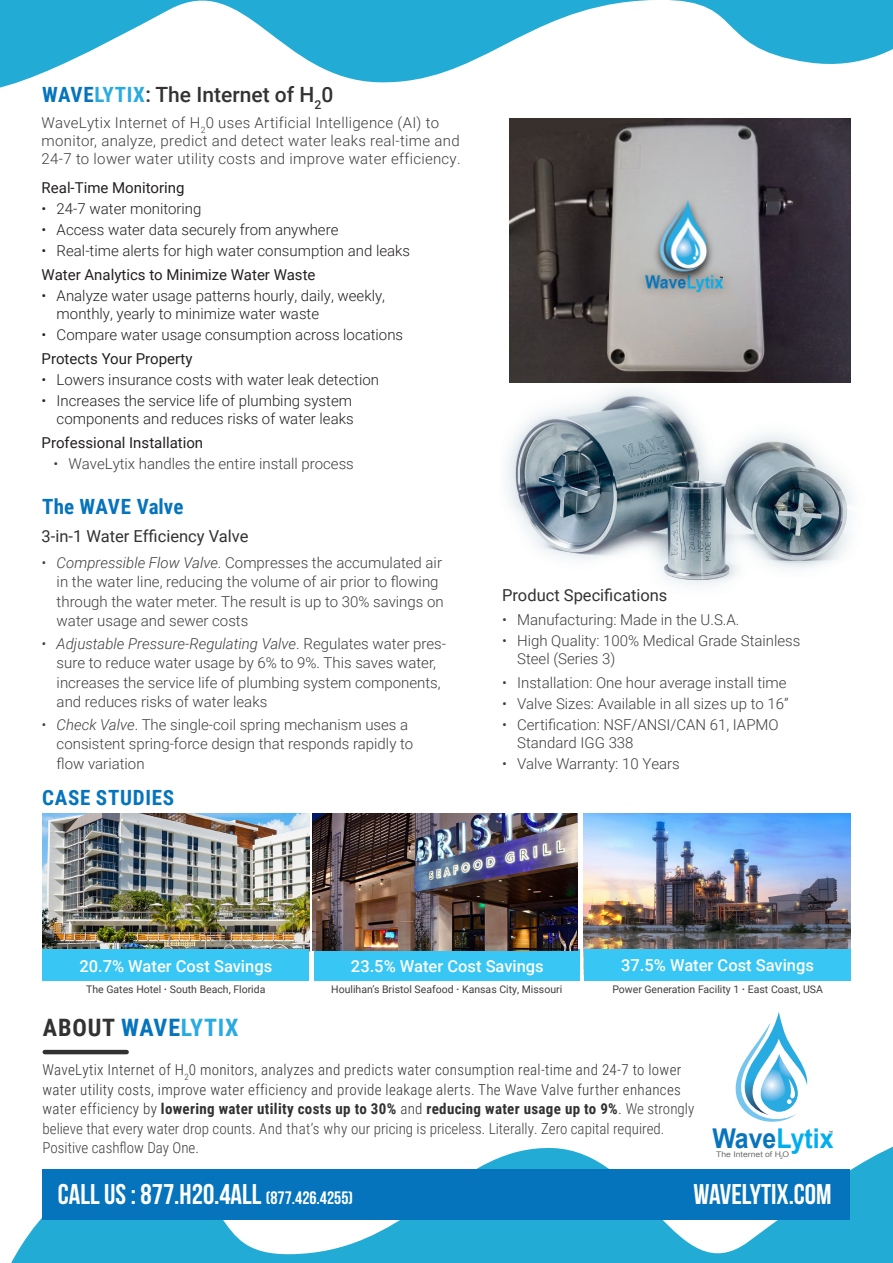
<style>
.page{position:relative;width:893px;height:1263px;background:#fff}
.page>*{position:absolute;margin:0;border:0;box-sizing:border-box;transform-origin:0 0}
.Text_Left_Justify{font:700 28.5px "Bebas Neue";color:#fff}
.t1{font:700 27.3px "Arial";color:#00aeef;scale:.91 1}
.t2{font:700 24px "Roboto Condensed";letter-spacing:.035em;color:#333233}
.Text_Left_Justify-2{font:500 21px "Roboto";color:#333233}
.Text_Left_Justify-3{font:700 21px "Roboto Condensed";color:#0574bc}
.Text_Left_Justify-4{font:700 21px "Roboto Condensed";letter-spacing:.035em;color:#0574bc}
.Subtitle_1{font:500 16.5px "Roboto";color:#fff}
.Text_Left_Justify-5{font:16.5px "Roboto";color:#333233}
.Text_Left_Justify-6{font:300 15px/19.5px "Roboto";color:#3e3e3f}
.t3{font:300 15px/19.5px "Roboto Condensed";letter-spacing:.02em;color:#333233}
.t4{font:300 15px/18px "Roboto";color:#231f20}
.Text_Left_Justify-7{font:300 15px/18px "Roboto";letter-spacing:.02em;color:#3e3e3f}
.Text_Center_Justify{font:15px "Roboto";color:#231f20}
.Subtilte_2{font:10.5px "Roboto";color:#3e3e3f}
.t5{font:7.8px "Arial";color:#6c6d70;scale:1.11 1}
.t6{font:4.35px "Arial";color:#231f20}
.s1{font-family:"Roboto Condensed";font-weight:700;color:#0574bc}
.s2{font-family:"Roboto Condensed";font-weight:700;color:#29abe2}
.s3{font-style:italic}
.s4{font-family:"Montserrat"}
.s5{color:#0574bc}
.s6{color:#29abe2}
.s7{font-weight:700}
.s8{color:#3e3e3f}
.s9{color:#0774bc}
.s10{font-size:18px}
</style>
<div class="page">
<svg style="left:11px;top:1146px;width:882px;height:117px;fill:#22abd5"></svg>
<svg style="left:0;top:0;width:893px;height:88px"></svg>
<div style="left:43px;top:1169px;width:807px;height:51px;background:#0574bc"></div>
<svg style="left:735px;top:1012px;width:73px;height:110px"></svg>
<img style="left:507px;top:378px;width:345px;height:208px">
<img style="left:43px;top:813px;width:266px;height:137px">
<div style="left:43px;top:950px;width:266px;height:31px;background:#38c6f4"></div>
<div style="left:314px;top:950px;width:266px;height:31px;background:#38c6f4"></div>
<img style="left:313px;top:813px;width:264px;height:138px">
<hr style="left:45px;top:1050px;width:82px;height:4px;background:#333233">
<img style="left:584px;top:813px;width:267px;height:137px">
<div style="left:584px;top:950px;width:267px;height:31px;background:#38c6f4"></div>
<img style="left:509px;top:119px;width:341px;height:263px">
<p class="Text_Left_Justify-2" style="left:42px;top:80px;width:293px"><span class="s1">WAVE</span><span class="s2">LYTIX</span>: The Internet of H<sub>2</sub>0</p>
<p class="Text_Left_Justify-7" style="left:42px;top:113px;width:420px">WaveLytix Internet of H<sub>2</sub>0 uses Artificial Intelligence (AI) to monitor, analyze, predict and detect water leaks real-time and<br>24-7 to lower water utility costs and improve water efficiency.</p>
<p class="Text_Center_Justify" style="left:42px;top:177px;width:144px">Real-Time Monitoring</p>
<p class="t4" style="left:42px;top:199px;width:161px">• 24-7 water monitoring</p>
<p class="t4" style="left:42px;top:220px;width:298px">• Access water data securely from anywhere</p>
<p class="t4" style="left:42px;top:241px;width:370px">• Real-time alerts for high water consumption and leaks</p>
<p class="Text_Center_Justify" style="left:42px;top:264px;width:275px">Water Analytics to Minimize Water Waste</p>
<p class="t4" style="left:57px;top:286px;width:330px;text-indent:-15px">• Analyze water usage patterns hourly, daily, weekly, monthly, yearly to minimize water waste</p>
<p class="t4" style="left:42px;top:325px;width:363px">• Compare water usage consumption across locations</p>
<p class="Text_Center_Justify" style="left:42px;top:348px;width:152px">Protects Your Property</p>
<p class="t4" style="left:42px;top:370px;width:339px">• Lowers insurance costs with water leak detection</p>
<p class="t4" style="left:42px;top:391px;width:314px;text-align:right">• Increases the service life of plumbing system components and reduces risks of water leaks</p>
<p class="Text_Center_Justify" style="left:42px;top:432px;width:163px">Professional Installation</p>
<p class="Text_Left_Justify-6" style="left:54px;top:453px;width:302px">• WaveLytix handles the entire install process</p>
<p class="Text_Left_Justify-3" style="left:42px;top:492px;width:143px">The WAVE Valve</p>
<p class="Text_Left_Justify-5" style="left:42px;top:525px;width:208px">3-in-1 Water Efficiency Valve</p>
<p class="Text_Left_Justify-6" style="left:57px;top:552px;width:388px;text-indent:-15px"><span class="s3">• Compressible Flow Valve</span>. Compresses the accumulated air in the water line, reducing the volume of air prior to flowing through the water meter. The result is up to 30% savings on water usage and sewer costs</p>
<p class="Text_Left_Justify-6" style="left:57px;top:633px;width:391px;text-indent:-15px"><span class="s3">• Adjustable Pressure-Regulating Valve</span>. Regulates water pres&shy;sure to reduce water usage by 6% to 9%. This saves water, increases the service life of plumbing system components, and reduces risks of water leaks</p>
<p class="Text_Left_Justify-6" style="left:57px;top:714px;width:358px;text-indent:-15px"><span class="s3">• Check Valve</span>. The single-coil spring mechanism uses a consistent spring-force design that responds rapidly to flow variation</p>
<p class="Text_Left_Justify-4" style="left:42px;top:783px;width:134px">CASE STUDIES</p>
<p class="Text_Left_Justify-5" style="left:502px;top:584px;width:167px">Product Specifications</p>
<p class="Text_Left_Justify-6" style="left:502px;top:610px;width:239px">• Manufacturing: Made in the U.S.A.</p>
<p class="Text_Left_Justify-6" style="left:517px;top:631px;width:285px;line-height:18px;text-indent:-15px">• High Quality: 100% Medical Grade Stainless<br>Steel (Series 3)</p>
<p class="Text_Left_Justify-6" style="left:502px;top:673px;width:286px">• Installation: One hour average install time</p>
<p class="Text_Left_Justify-6" style="left:502px;top:694px;width:288px">• Valve Sizes: Available in all sizes up to 16”</p>
<p class="Text_Left_Justify-6" style="left:517px;top:715px;width:263px;line-height:18px;text-indent:-15px">• Certification: NSF/ANSI/CAN 61, IAPMO<br>Standard IGG 338</p>
<p class="Text_Left_Justify-6" style="left:502px;top:754px;width:179px">• Valve Warranty: 10 Years</p>
<p class="Subtitle_1" style="left:79px;top:954px;width:194px">20.7% Water Cost Savings</p>
<p class="Subtilte_2" style="left:86px;top:981px;width:181px">The Gates Hotel <span class="s4">•</span> South Beach, Florida</p>
<p class="Subtitle_1" style="left:351px;top:954px;width:194px">23.5% Water Cost Savings</p>
<p class="Subtilte_2" style="left:331px;top:981px;width:232px">Houlihan’s Bristol Seafood <span class="s4">•</span> Kansas City, Missouri</p>
<p class="Subtitle_1" style="left:621px;top:953px;width:194px">37.5% Water Cost Savings</p>
<p class="Subtilte_2" style="left:612px;top:981px;width:212px">Power Generation Facility 1 <span class="s4">•</span> East Coast, USA</p>
<p class="t2" style="left:43px;top:1011px;width:197px">ABOUT <span class="s5">WAVE</span><span class="s6">LYTIX</span></p>
<p class="t3" style="left:43px;top:1059px;width:653px">WaveLytix Internet of H<sub>2</sub>0 monitors, analyzes and predicts water consumption real-time and 24-7 to lower water utility costs, improve water efficiency and provide leakage alerts. The Wave Valve further enhances water efficiency by <span class="s7">lowering water utility costs up to 30%</span> and <span class="s7">reducing water usage up to 9%</span>. <span class="s8">We strongly believe that every water drop counts. And that’s why our pricing is priceless. Literally. Zero capital required.<br>Positive cashflow Day One.</span></p>
<h2 class="t1" style="left:712px;top:1121px;width:135px"><span class="s9">Wave</span>Lytix</h2>
<p class="t5" style="left:716px;top:1149px;width:67px">The Internet of H<sub>2</sub>O</p>
<p class="t6" style="left:829px;top:1130px;width:6px">™</p>
<p class="Text_Left_Justify" style="left:58px;top:1179px;width:297px">CALL US : 877.H2O.4ALL <span class="s10">(877.426.4255)</span></p>
<h1 class="Text_Left_Justify" style="left:693px;top:1179px;width:140px">WAVELYTIX.COM</h1>
</div>
